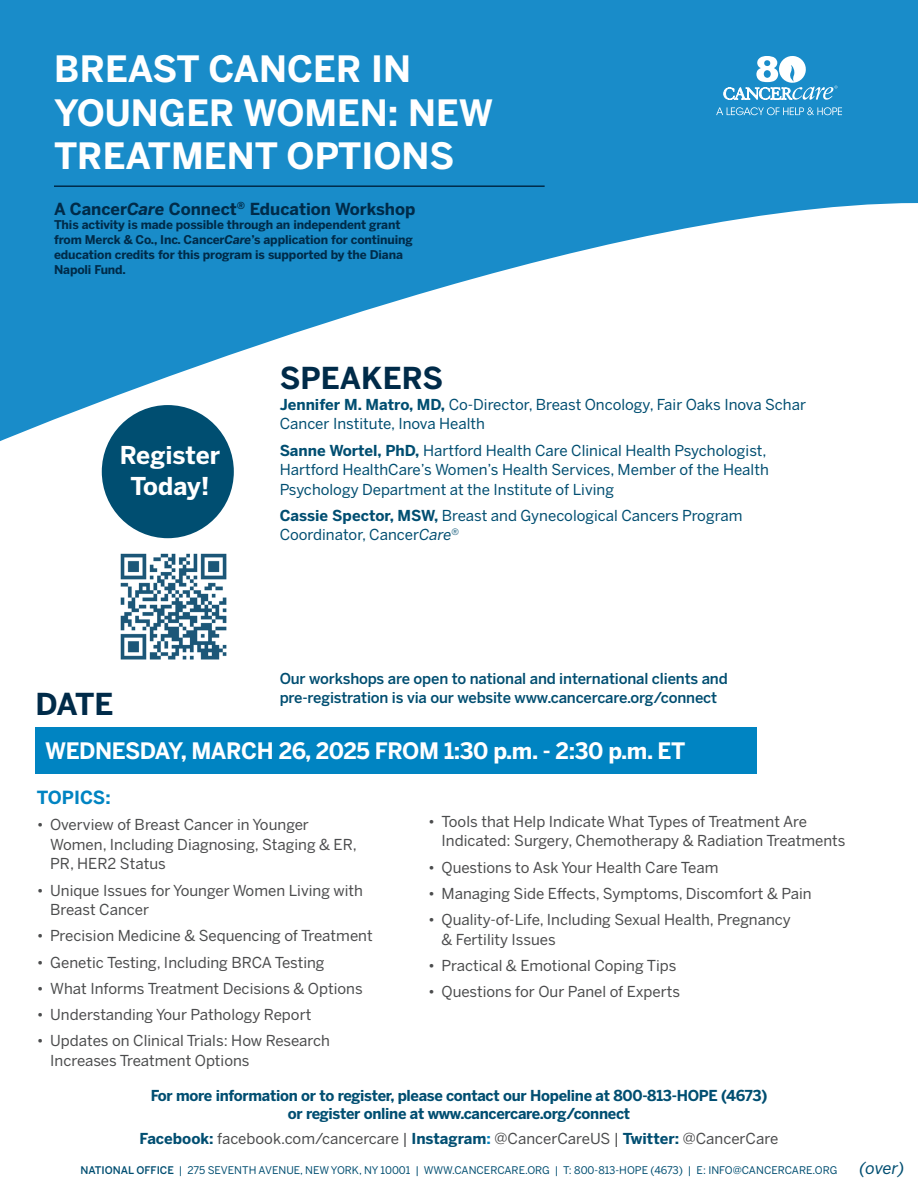
<style>
.page{position:relative;width:918px;height:1188px;background:#fff}
.page>*{position:absolute;margin:0;border:0;box-sizing:border-box;transform-origin:0 0}
.t1{font:700 36px/43.5px "Benton Sans";color:#fff}
.t2{font:700 30px "Benton Sans";color:#002b49}
.t3{font:700 24.45px "Benton Sans";color:#fff}
.t4{font:700 22.5px "Benton Sans";letter-spacing:-.02em;color:#fff}
.Leadder{font:700 18px "Benton Sans";color:#0084c2}
.Main_Intro{font:700 16.5px "Benton Sans";color:#002b49}
.Leadder-2{font:italic 16.5px "Benton Sans";color:#004e71}
.Leadder-3{font:15px/19.5px "Benton Sans";color:#4b4c4d}
.Main_Intro-2{font:15px/19.5px "Benton Sans";color:#004e71}
.Leadder-4{font:700 15px/18px "Benton Sans";letter-spacing:-.02em;color:#004e71;text-align:center}
.t5{font:500 15px/19.5px "Benton Sans";letter-spacing:-.01em;color:#004e71}
.Leadder-5{font:700 12px/15px "Benton Sans";letter-spacing:-.01em;color:#002b49}
.t6{font:10.5px "Benton Sans";color:#004e71}
.s1{font-style:italic}
.s2{font-weight:700}
.s3{font-weight:700;color:#004e71}
.s4{font-weight:700;color:#0084c2}
.s5{font-weight:500}
</style>
<div class="page">
<svg style="left:0;top:0;width:918px;height:441px;fill:#198cc9"></svg>
<hr style="left:54px;top:185px;width:491px;height:2px;background:#002b49">
<div style="left:102px;top:405px;width:132px;height:133px;background:#004e71;border-radius:50%"></div>
<div style="left:35px;top:727px;width:722px;height:46px;background:#0084c2"></div>
<img style="left:120px;top:553px;width:107px;height:107px">
<svg style="left:716px;top:107px;width:126px;height:8px"></svg>
<svg style="left:724px;top:55px;width:113px;height:45px"></svg>
<p class="t1" style="left:54px;top:47px;width:441px">BREAST CANCER IN<br>YOUNGER WOMEN: NEW<br>TREATMENT OPTIONS</p>
<p class="Main_Intro" style="left:54px;top:199px;width:363px">A Cancer<span class="s1">Care</span> Connect<sup>®</sup> Education Workshop</p>
<p class="Leadder-5" style="left:54px;top:217px;width:361px">This activity is made possible through an independent grant from Merck &amp; Co., Inc. Cancer<span class="s1">Care</span>’s application for continuing education credits for this program is supported by the Diana Napoli Fund.</p>
<p class="t3" style="left:120px;top:440px;width:102px">Register</p>
<p class="t3" style="left:130px;top:471px;width:81px">Today!</p>
<p class="t2" style="left:280px;top:360px;width:165px">SPEAKERS</p>
<p class="Main_Intro-2" style="left:280px;top:395px;width:528px"><span class="s2">Jennifer M. Matro, MD,</span> Co-Director, Breast Oncology, Fair Oaks Inova Schar<br>Cancer Institute, Inova Health</p>
<p class="Main_Intro-2" style="left:280px;top:440px;width:491px"><span class="s2">Sanne Wortel, PhD,</span> Hartford Health Care Clinical Health Psychologist,<br>Hartford HealthCare’s Women’s Health Services, Member of the Health<br>Psychology Department at the Institute of Living</p>
<p class="Main_Intro-2" style="left:280px;top:506px;width:464px"><span class="s2">Cassie Spector, MSW,</span> Breast and Gynecological Cancers Program<br>Coordinator, Cancer<span class="s1">Care</span><sup>®</sup></p>
<p class="t2" style="left:35px;top:686px;width:80px">DATE</p>
<p class="t5" style="left:280px;top:668px;width:450px">Our workshops are open to national and international clients and pre-registration is via our website www.cancercare.org/connect</p>
<p class="t4" style="left:45px;top:737px;width:642px">WEDNESDAY, MARCH 26, 2025 FROM 1:30 p.m. - 2:30 p.m. ET</p>
<p class="Leadder" style="left:37px;top:787px;width:76px">TOPICS:</p>
<p class="Leadder-3" style="left:50px;top:815px;width:308px;text-indent:-14px">• Overview of Breast Cancer in Younger<br>Women, Including Diagnosing, Staging &amp; ER,<br>PR, HER2 Status</p>
<p class="Leadder-3" style="left:50px;top:880px;width:314px;text-indent:-14px">• Unique Issues for Younger Women Living with<br>Breast Cancer</p>
<p class="Leadder-3" style="left:37px;top:926px;width:338px">• Precision Medicine &amp; Sequencing of Treatment</p>
<p class="Leadder-3" style="left:37px;top:952px;width:289px">• Genetic Testing, Including BRCA Testing</p>
<p class="Leadder-3" style="left:37px;top:978px;width:328px">• What Informs Treatment Decisions &amp; Options</p>
<p class="Leadder-3" style="left:37px;top:1005px;width:276px">• Understanding Your Pathology Report</p>
<p class="Leadder-3" style="left:50px;top:1031px;width:281px;text-indent:-14px">• Updates on Clinical Trials: How Research<br>Increases Treatment Options</p>
<p class="Leadder-3" style="left:442px;top:811px;width:405px;text-indent:-14px">• Tools that Help Indicate What Types of Treatment Are<br>Indicated: Surgery, Chemotherapy &amp; Radiation Treatments</p>
<p class="Leadder-3" style="left:428px;top:857px;width:292px">• Questions to Ask Your Health Care Team</p>
<p class="Leadder-3" style="left:428px;top:883px;width:385px">• Managing Side Effects, Symptoms, Discomfort &amp; Pain</p>
<p class="Leadder-3" style="left:442px;top:910px;width:351px;text-indent:-14px">• Quality-of-Life, Including Sexual Health, Pregnancy &amp; Fertility Issues</p>
<p class="Leadder-3" style="left:428px;top:955px;width:250px">• Practical &amp; Emotional Coping Tips</p>
<p class="Leadder-3" style="left:428px;top:982px;width:253px">• Questions for Our Panel of Experts</p>
<p class="Leadder-4" style="left:151px;top:1087px;width:618px">For more information or to register, please contact our Hopeline at 800-813-HOPE (4673) or register online at www.cancercare.org/connect</p>
<p class="Leadder-3" style="left:140px;top:1129px;width:640px"><span class="s3">Facebook:</span> facebook.com/cancercare | <span class="s3">Instagram</span><span class="s4">:</span> @CancerCareUS | <span class="s3">Twitter:</span> @CancerCare</p>
<p class="t6" style="left:81px;top:1164px;width:758px"><span class="s5">NATIONAL OFFICE</span> | 275 SEVENTH AVENUE, NEW YORK, NY 10001 | WWW.CANCERCARE.ORG | T: 800-813-HOPE (4673) | E: INFO@CANCERCARE.ORG</p>
<p class="Leadder-2" style="left:859px;top:1158px;width:47px">(over)</p>
</div>
